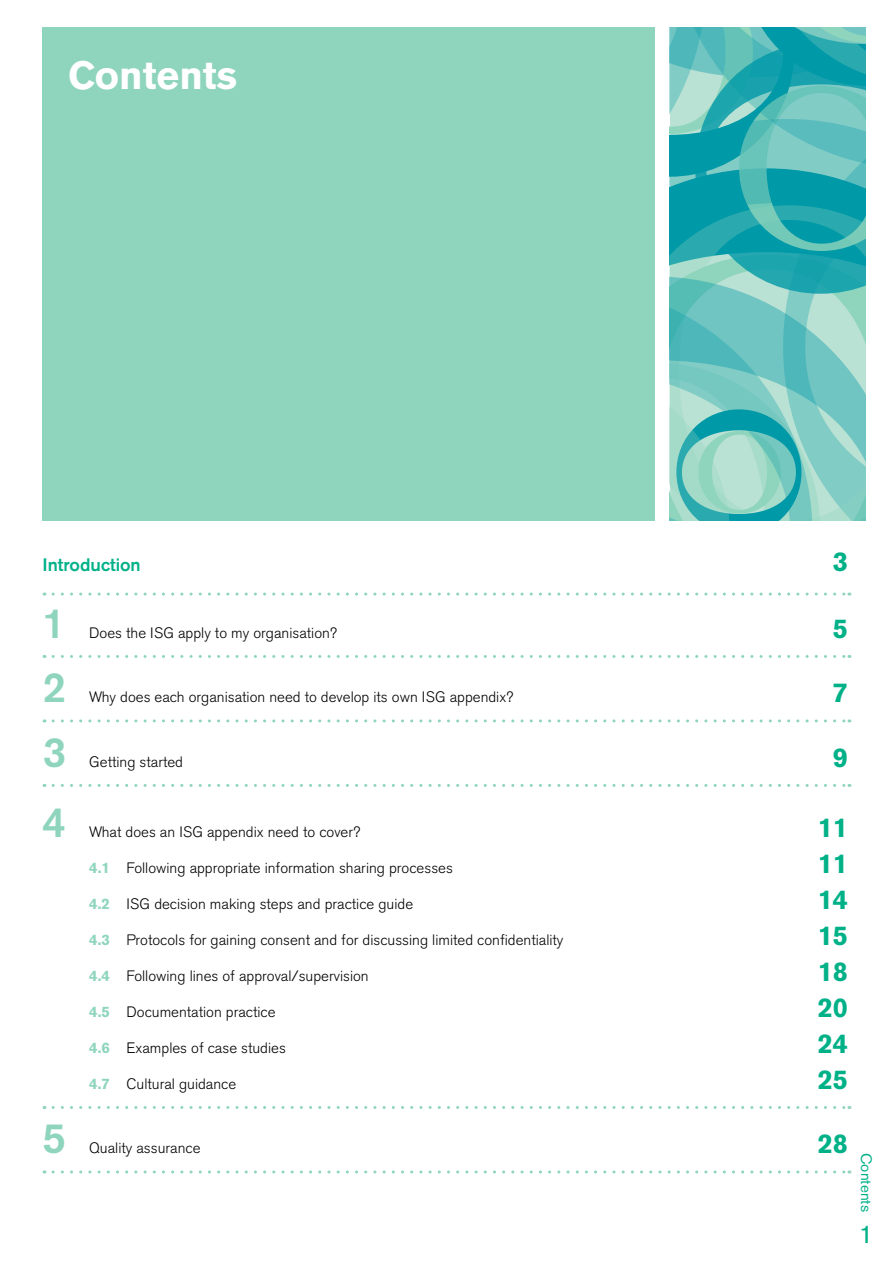
<style>
.page{position:relative;width:893px;height:1263px;background:#fff}
.page>*{position:absolute;margin:0;border:0;box-sizing:border-box;transform-origin:0 0}
.Contents{font:500 42px "Akzidenz Grotesk BE";color:#8fd5bd}
.Summary_Heading{font:700 39px "Akzidenz Grotesk BE";color:#fff}
.Contents-2{font:700 27px "Akzidenz Grotesk BE";color:#00b188}
.Heading{font:700 27px "Akzidenz Grotesk BE";color:#00b188}
.t1{font:25.5px "Akzidenz Grotesk BE";color:#00b188}
.Heading-2{font:500 18px "Akzidenz Grotesk BE";color:#00b188}
.Contents-3{font:300 15px "Akzidenz Grotesk BE";color:#000}
.Vertical_Heading{font:15px "Akzidenz Grotesk BE";color:#00b188}
.s1{font-weight:700;color:#8fd5bd}
</style>
<div class="page">
<div style="left:43px;top:28px;width:612px;height:493px;background:#8fd5bd"></div>
<svg style="left:670px;top:28px;width:195px;height:493px;background:#5bbdbb"></svg>
<svg style="left:53px;top:592px;width:797px;height:3px"></svg>
<svg style="left:53px;top:655px;width:797px;height:3px"></svg>
<svg style="left:53px;top:719px;width:797px;height:3px"></svg>
<svg style="left:53px;top:784px;width:797px;height:3px"></svg>
<svg style="left:53px;top:1106px;width:797px;height:3px"></svg>
<svg style="left:53px;top:1170px;width:797px;height:3px"></svg>
<p class="Summary_Heading" style="left:68px;top:53px;width:170px">Contents</p>
<p class="Heading-2" style="left:43px;top:554px;width:100px">Introduction</p>
<p class="Heading" style="left:833px;top:546px;width:17px">3</p>
<p class="Contents" style="left:43px;top:597px;width:25px">1</p>
<p class="Contents-3" style="left:89px;top:624px;width:249px">Does the ISG apply to my organisation?</p>
<p class="Contents-2" style="left:833px;top:613px;width:17px">5</p>
<p class="Contents" style="left:43px;top:662px;width:25px">2</p>
<p class="Contents" style="left:43px;top:726px;width:25px">3</p>
<p class="Contents-3" style="left:89px;top:689px;width:426px">Why does each organisation need to develop its own ISG appendix?</p>
<p class="Contents-2" style="left:833px;top:677px;width:17px">7</p>
<p class="Contents-3" style="left:89px;top:753px;width:95px">Getting started</p>
<p class="Contents-2" style="left:833px;top:742px;width:17px">9</p>
<p class="Contents" style="left:43px;top:796px;width:25px">4</p>
<p class="Contents" style="left:43px;top:1113px;width:25px">5</p>
<p class="Contents-3" style="left:89px;top:823px;width:273px">What does an ISG appendix need to cover?</p>
<p class="Contents-2" style="left:818px;top:812px;width:32px">11</p>
<p class="Contents-3" style="left:89px;top:859px;width:365px"><span class="s1">4.1</span> Following appropriate information sharing processes</p>
<p class="Contents-2" style="left:818px;top:848px;width:32px">11</p>
<p class="Contents-3" style="left:89px;top:895px;width:325px"><span class="s1">4.2</span> ISG decision making steps and practice guide</p>
<p class="Contents-2" style="left:818px;top:884px;width:32px">14</p>
<p class="Contents-3" style="left:89px;top:931px;width:476px"><span class="s1">4.3</span> Protocols for gaining consent and for discussing limited confidentiality</p>
<p class="Contents-2" style="left:818px;top:920px;width:32px">15</p>
<p class="Contents-3" style="left:89px;top:967px;width:281px"><span class="s1">4.4</span> Following lines of approval/supervision</p>
<p class="Contents-2" style="left:818px;top:956px;width:32px">18</p>
<p class="Contents-3" style="left:89px;top:1003px;width:188px"><span class="s1">4.5</span> Documentation practice</p>
<p class="Contents-2" style="left:818px;top:992px;width:32px">20</p>
<p class="Contents-3" style="left:89px;top:1039px;width:198px"><span class="s1">4.6</span> Examples of case studies</p>
<p class="Contents-2" style="left:818px;top:1028px;width:32px">24</p>
<p class="Contents-3" style="left:89px;top:1075px;width:148px"><span class="s1">4.7</span> Cultural guidance</p>
<p class="Contents-2" style="left:818px;top:1064px;width:32px">25</p>
<p class="Contents-3" style="left:89px;top:1140px;width:113px">Quality assurance</p>
<p class="Contents-2" style="left:818px;top:1128px;width:32px">28</p>
<p class="Vertical_Heading" style="left:875px;top:1153px;width:60px;rotate:90deg">Contents</p>
<p class="t1" style="left:859px;top:1219px;width:16px">1</p>
</div>
